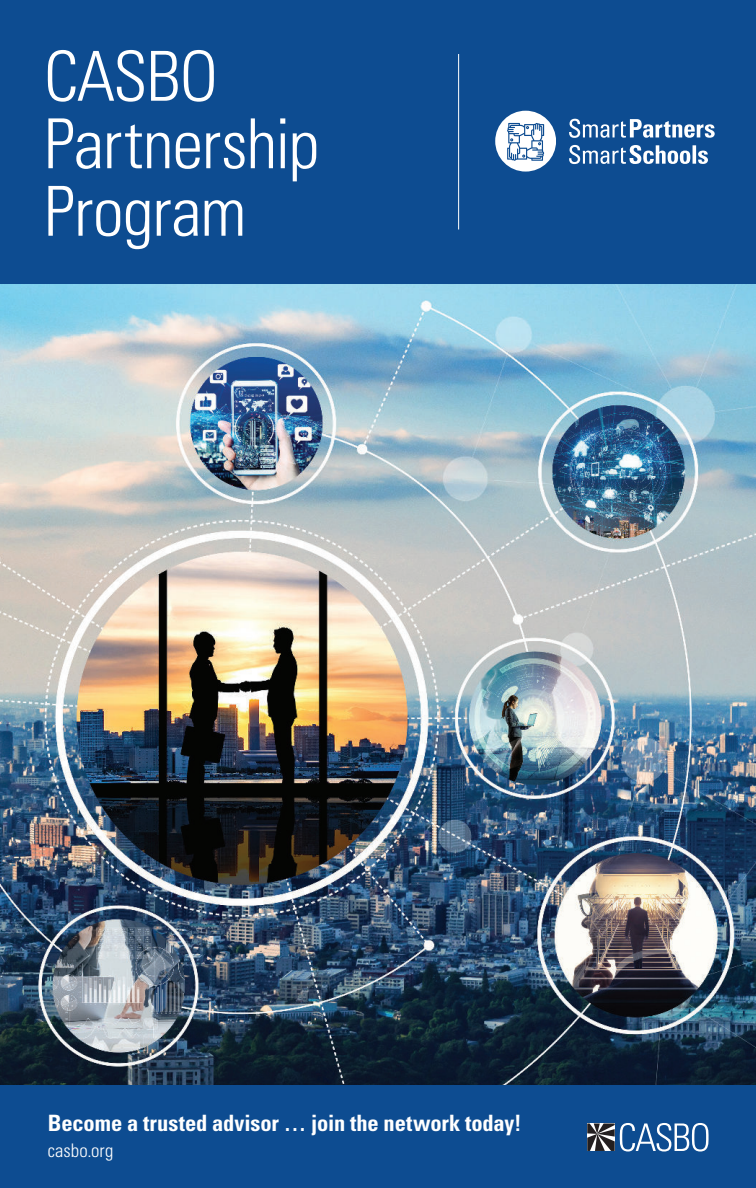
<style>
.page{position:relative;width:756px;height:1188px;background:#fff}
.page>*{position:absolute;margin:0;border:0;box-sizing:border-box;transform-origin:0 0}
.t1{font:300 condensed 69px/67.5px "Univers";letter-spacing:-.015em;color:#fff}
.t2{font:700 condensed 22.5px "Univers";letter-spacing:-.005em;color:#fff}
.t3{font:300 condensed 18.75px "Univers";letter-spacing:.005em;color:#fff}
</style>
<div class="page">
<img style="left:0;top:284px;width:756px;height:801px">
<div style="left:0;top:1085px;width:756px;height:103px;background:#0d4c91"></div>
<div style="left:0;top:0;width:756px;height:283px;background:#0d4c91"></div>
<svg style="left:587px;top:1123px;width:122px;height:29px"></svg>
<hr style="left:458px;top:54px;width:1px;height:175px;background:#fff">
<div style="left:495px;top:111px;width:61px;height:61px;background:#fff;border-radius:50%"></div>
<svg style="left:507px;top:123px;width:37px;height:38px"></svg>
<svg style="left:569px;top:145px;width:139px;height:19px"></svg>
<svg style="left:569px;top:119px;width:146px;height:19px"></svg>
<h1 class="t1" style="left:44px;top:47px;width:277px">CASBO<br>Partnership<br>Program</h1>
<p class="t2" style="left:48px;top:1114px;width:476px">Become a trusted advisor … join the network today!</p>
<p class="t3" style="left:48px;top:1142px;width:67px">casbo.org</p>
</div>
